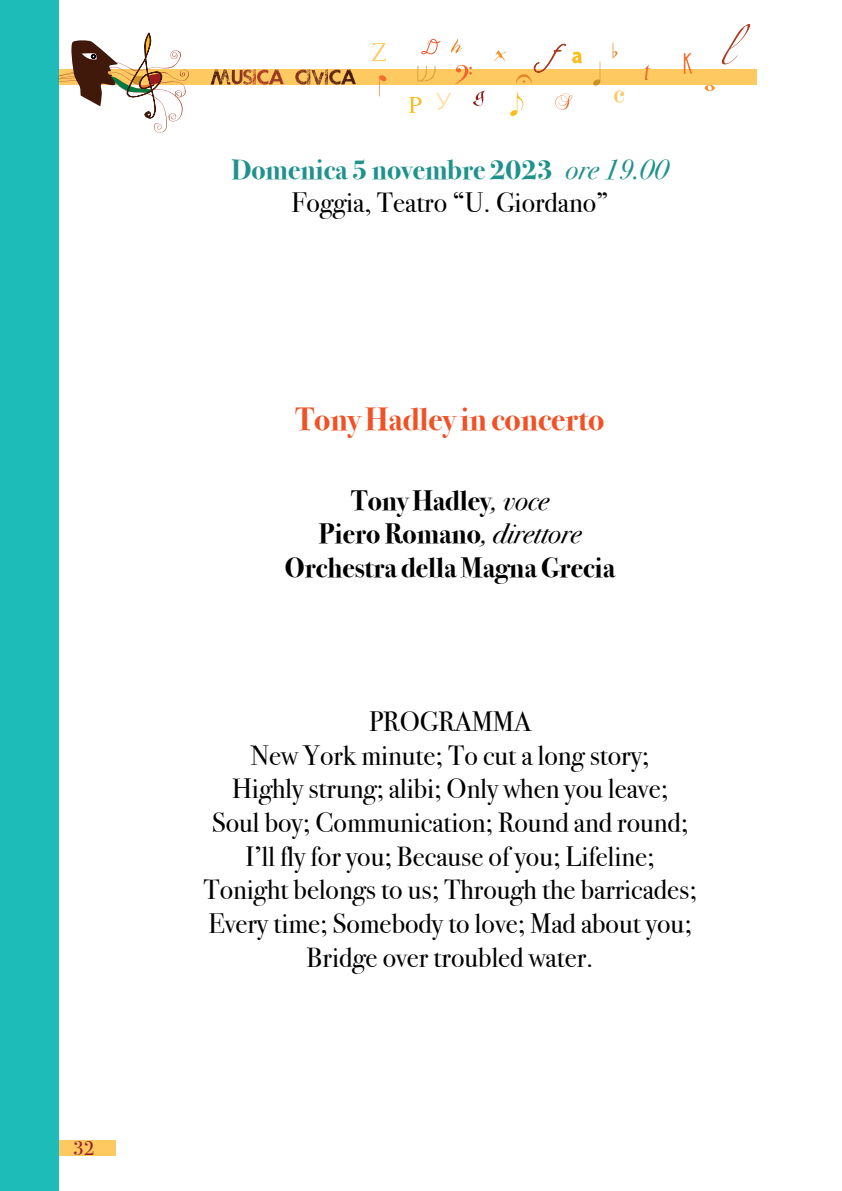
<style>
.page{position:relative;width:842px;height:1191px;background:#fff}
.page>*{position:absolute;margin:0;border:0;box-sizing:border-box;transform-origin:0 0}
.t1{font:700 32px "Bodoni Svty Two ITCTT";color:#f05226}
.t2{font:28px/33.6px "Bodoni Svty Two ITCTT";color:#000001;text-align:center}
.t3{font:700 28px/33.6px "Bodoni Svty Two ITCTT";color:#000001;text-align:center}
.t4{font:20px "Bodoni Svty Two ITCTT";color:#991b20}
.s1{font-weight:700;color:#20928c}
.s2{font-style:italic;color:#20928c}
.s3{font-weight:400;font-style:italic}
</style>
<div class="page">
<div style="left:0;top:1140px;width:115px;height:15px;background:#fec961"></div>
<svg style="left:190px;top:70px;width:566px;height:15px;fill:#fec961"></svg>
<div style="left:0;top:0;width:59px;height:1191px;background:#1dbcb8"></div>
<svg style="left:409px;top:97px;width:12px;height:16px"></svg>
<svg style="left:614px;top:90px;width:10px;height:13px"></svg>
<svg style="left:510px;top:92px;width:13px;height:24px"></svg>
<svg style="left:613px;top:43px;width:4px;height:16px"></svg>
<svg style="left:705px;top:85px;width:10px;height:6px"></svg>
<svg style="left:593px;top:62px;width:7px;height:24px"></svg>
<svg style="left:379px;top:75px;width:7px;height:21px"></svg>
<svg style="left:455px;top:65px;width:17px;height:19px"></svg>
<svg style="left:516px;top:44px;width:50px;height:39px"></svg>
<svg style="left:421px;top:39px;width:20px;height:15px"></svg>
<svg style="left:473px;top:91px;width:12px;height:15px"></svg>
<svg style="left:572px;top:52px;width:10px;height:11px"></svg>
<svg style="left:684px;top:53px;width:8px;height:21px"></svg>
<svg style="left:436px;top:93px;width:15px;height:17px"></svg>
<svg style="left:555px;top:93px;width:17px;height:17px"></svg>
<svg style="left:644px;top:64px;width:6px;height:16px"></svg>
<svg style="left:494px;top:50px;width:12px;height:11px"></svg>
<svg style="left:372px;top:43px;width:14px;height:18px"></svg>
<svg style="left:417px;top:66px;width:18px;height:17px"></svg>
<svg style="left:722px;top:24px;width:28px;height:40px"></svg>
<svg style="left:451px;top:39px;width:12px;height:14px"></svg>
<svg style="left:254px;top:70px;width:74px;height:1px"></svg>
<svg style="left:59px;top:33px;width:131px;height:100px"></svg>
<p class="t4" style="left:73px;top:1131px;width:23px">32</p>
<p class="t2" style="left:231px;top:149px;width:439px"><span class="s1">Domenica 5 novembre 2023</span> <span class="s2">ore 19.00<br></span>Foggia, Teatro “U. Giordano”</p>
<p class="t1" style="left:295px;top:393px;width:310px">Tony Hadley in concerto</p>
<p class="t3" style="left:285px;top:481px;width:332px">Tony Hadley<span class="s3">, voce<br></span>Piero Romano<span class="s3">, direttore<br></span>Orchestra della Magna Grecia</p>
<p class="t2" style="left:203px;top:702px;width:495px">PROGRAMMA<br>New York minute; To cut a long story;<br>Highly strung; alibi; Only when you leave;<br>Soul boy; Communication; Round and round; I’ll fly for you; Because of you; Lifeline; Tonight belongs to us; Through the barricades; Every time; Somebody to love; Mad about you; Bridge over troubled water.</p>
</div>
